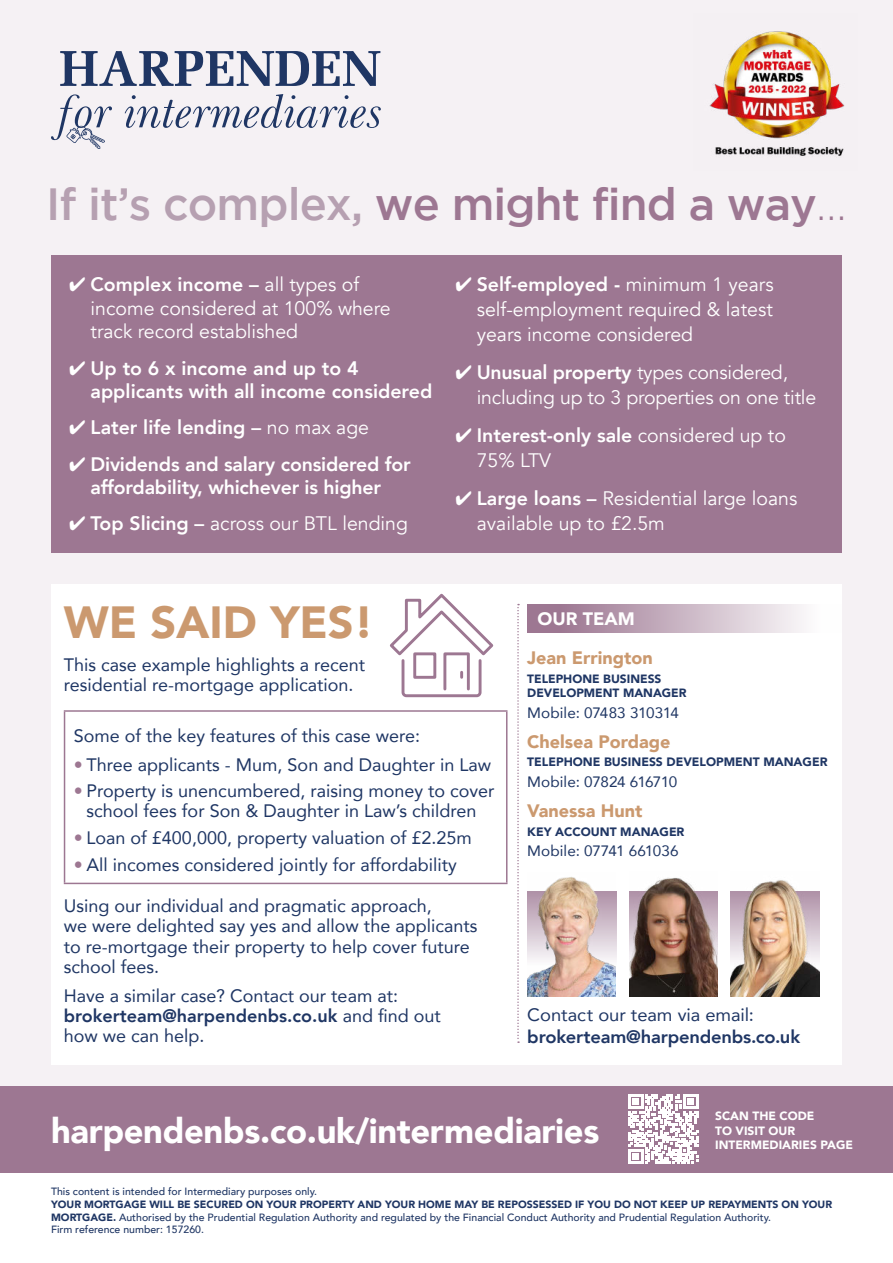
<style>
.page{position:relative;width:893px;height:1263px;background:#fff}
.page>*{position:absolute;margin:0;border:0;box-sizing:border-box;transform-origin:0 0}
.t1{font:500 45px "Gotham";letter-spacing:-.02em;color:#9d7792}
.t2{font:900 45px "Avenir";color:#cb996f}
.t3{font:900 34.5px "Avenir";letter-spacing:-.01em;color:#fff}
.t4{font:19.5px/25.2px "Avenir";color:#fff}
.t5{font:800 19.5px/23.5px "Avenir";letter-spacing:-.01em;color:#fff}
.t6{font:18px/20.2px "Avenir";color:#1f3664}
.t7{font:900 18px "Avenir";color:#cb996f}
.t8{font:800 18px "Avenir";letter-spacing:-.01em;color:#1f3664}
.t9{font:900 18px "Avenir";color:#fff}
.t10{font:15px "Avenir";color:#1f3664}
.t11{font:15px "Avenir";letter-spacing:-.02em;color:#1f3664}
.t12{font:900 12.15px "Avenir";color:#1f3664}
.t13{font:900 12px/14.4px "Avenir";color:#fff}
.t14{font:900 12px/14.4px "Avenir";color:#1f3664}
.t15{font:500 10.5px/12.6px "Avenir";color:#1f3664}
.s1{color:#b6a0b1}
.s2{font-weight:300}
.s3{font-weight:800}
.s4{font-weight:400}
.s5{font-weight:800;color:#9d7792}
.s6{font-weight:900}
</style>
<div class="page">
<div style="left:0;top:0;width:893px;height:1140px;background:#f5f1f4"></div>
<div style="left:51px;top:585px;width:791px;height:480px;background:#fff"></div>
<svg style="left:125px;top:94px;width:256px;height:34px"></svg>
<svg style="left:51px;top:94px;width:61px;height:55px"></svg>
<svg style="left:60px;top:51px;width:320px;height:35px"></svg>
<hr style="left:64px;top:710px;width:443px;height:2px;background:#9d7792">
<hr style="left:64px;top:712px;width:1px;height:171px;background:#9d7792">
<hr style="left:506px;top:712px;width:1px;height:171px;background:#9d7792">
<hr style="left:64px;top:883px;width:443px;height:1px;background:#9d7792">
<svg style="left:390px;top:593px;width:104px;height:105px"></svg>
<div style="left:0;top:1086px;width:893px;height:86px;background:#9d7792"></div>
<svg style="left:628px;top:1094px;width:70px;height:70px"></svg>
<svg style="left:517px;top:604px;width:2px;height:439px"></svg>
<img style="left:709px;top:31px;width:136px;height:125px">
<div style="left:527px;top:604px;width:315px;height:29px;background:linear-gradient(to right,#936a87,#fff)"></div>
<img style="left:528px;top:877px;width:88px;height:119px">
<img style="left:629px;top:878px;width:88px;height:118px">
<div style="left:51px;top:255px;width:791px;height:298px;background:#9d7792"></div>
<img style="left:730px;top:880px;width:89px;height:116px">
<h1 class="t1" style="left:46px;top:187px;width:802px"><span class="s1">If it’s complex,</span> we might find a way<span class="s2">…</span></h1>
<p class="t4" style="left:91px;top:275px;width:302px;line-height:23.5px;text-indent:-21px">✔ <span class="s3">Complex income –</span> all types of income considered at 100% where track record established</p>
<p class="t5" style="left:91px;top:358px;width:343px;text-indent:-21px">✔ Up to 6 x income and up to 4 applicants with all income considered</p>
<p class="t5" style="left:69px;top:417px;width:301px">✔ Later life lending – <span class="s4">no max age</span></p>
<p class="t5" style="left:69px;top:454px;width:343px;text-align:center">✔ Dividends and salary considered for affordability, whichever is higher</p>
<p class="t4" style="left:69px;top:513px;width:340px">✔ <span class="s3">Top Slicing –</span> across our BTL lending</p>
<p class="t4" style="left:477px;top:274px;width:298px;text-align:justify;text-indent:-21px">✔ <span class="s3">Self-employed -</span> minimum 1 years self-employment required &amp; latest years income considered</p>
<p class="t4" style="left:477px;top:362px;width:341px;text-indent:-21px">✔ <span class="s3">Unusual property</span> types considered, including up to 3 properties on one title</p>
<p class="t4" style="left:477px;top:425px;width:311px;text-indent:-21px">✔ <span class="s3">Interest-only sale</span> considered up to<br>75% LTV</p>
<p class="t4" style="left:477px;top:488px;width:322px;text-indent:-21px">✔ <span class="s3">Large loans –</span> Residential large loans available up to £2.5m</p>
<h1 class="t2" style="left:64px;top:604px;width:311px">WE SAID YES!</h1>
<p class="t6" style="left:64px;top:656px;width:303px">This case example highlights a recent residential re-mortgage application.</p>
<p class="t6" style="left:74px;top:727px;width:348px">Some of the key features of this case were:</p>
<p class="t6" style="left:74px;top:756px;width:419px"><span class="s5">•</span> Three applicants - Mum, Son and Daughter in Law</p>
<p class="t6" style="left:74px;top:782px;width:422px;text-align:center"><span class="s5">•</span> Property is unencumbered, raising money to cover school fees for Son &amp; Daughter in Law’s children</p>
<p class="t6" style="left:74px;top:829px;width:400px"><span class="s5">•</span> Loan of £400,000, property valuation of £2.25m</p>
<p class="t6" style="left:74px;top:856px;width:384px"><span class="s5">•</span> All incomes considered jointly for affordability</p>
<p class="t6" style="left:64px;top:897px;width:415px">Using our individual and pragmatic approach,<br>we were delighted say yes and allow the applicants to re-mortgage their property to help cover future school fees.</p>
<p class="t6" style="left:64px;top:987px;width:379px">Have a similar case? Contact our team at: <span class="s3">brokerteam@harpendenbs.co.uk</span> and find out how we can help.</p>
<p class="t9" style="left:537px;top:611px;width:99px">OUR TEAM</p>
<p class="t7" style="left:527px;top:651px;width:127px">Jean Errington</p>
<p class="t14" style="left:527px;top:673px;width:161px">TELEPHONE BUSINESS<br>DEVELOPMENT MANAGER</p>
<p class="t10" style="left:527px;top:706px;width:153px">Mobile: 07483 310314</p>
<p class="t7" style="left:527px;top:734px;width:145px">Chelsea Pordage</p>
<p class="t12" style="left:527px;top:757px;width:302px">TELEPHONE BUSINESS DEVELOPMENT MANAGER</p>
<p class="t11" style="left:527px;top:775px;width:152px">Mobile: 07824 616710</p>
<p class="t7" style="left:527px;top:803px;width:117px">Vanessa Hunt</p>
<p class="t12" style="left:527px;top:826px;width:159px">KEY ACCOUNT MANAGER</p>
<p class="t10" style="left:527px;top:844px;width:153px">Mobile: 07741 661036</p>
<p class="t6" style="left:527px;top:1006px;width:228px">Contact our team via email:</p>
<p class="t8" style="left:527px;top:1029px;width:274px">brokerteam@harpendenbs.co.uk</p>
<h2 class="t3" style="left:51px;top:1116px;width:550px">harpendenbs.co.uk/intermediaries</h2>
<p class="t13" style="left:715px;top:1110px;width:139px">SCAN THE CODE<br>TO VISIT OUR<br>INTERMEDIARIES PAGE</p>
<p class="t15" style="left:51px;top:1186px;width:268px">This content is intended for Intermediary purposes only.</p>
<p class="t15" style="left:51px;top:1199px;width:783px"><span class="s6">YOUR MORTGAGE WILL BE SECURED ON YOUR PROPERTY AND YOUR HOME MAY BE REPOSSESSED IF YOU DO NOT KEEP UP REPAYMENTS ON YOUR<br>MORTGAGE.</span> Authorised by the Prudential Regulation Authority and regulated by the Financial Conduct Authority and Prudential Regulation Authority.<br>Firm reference number: 157260.</p>
</div>
